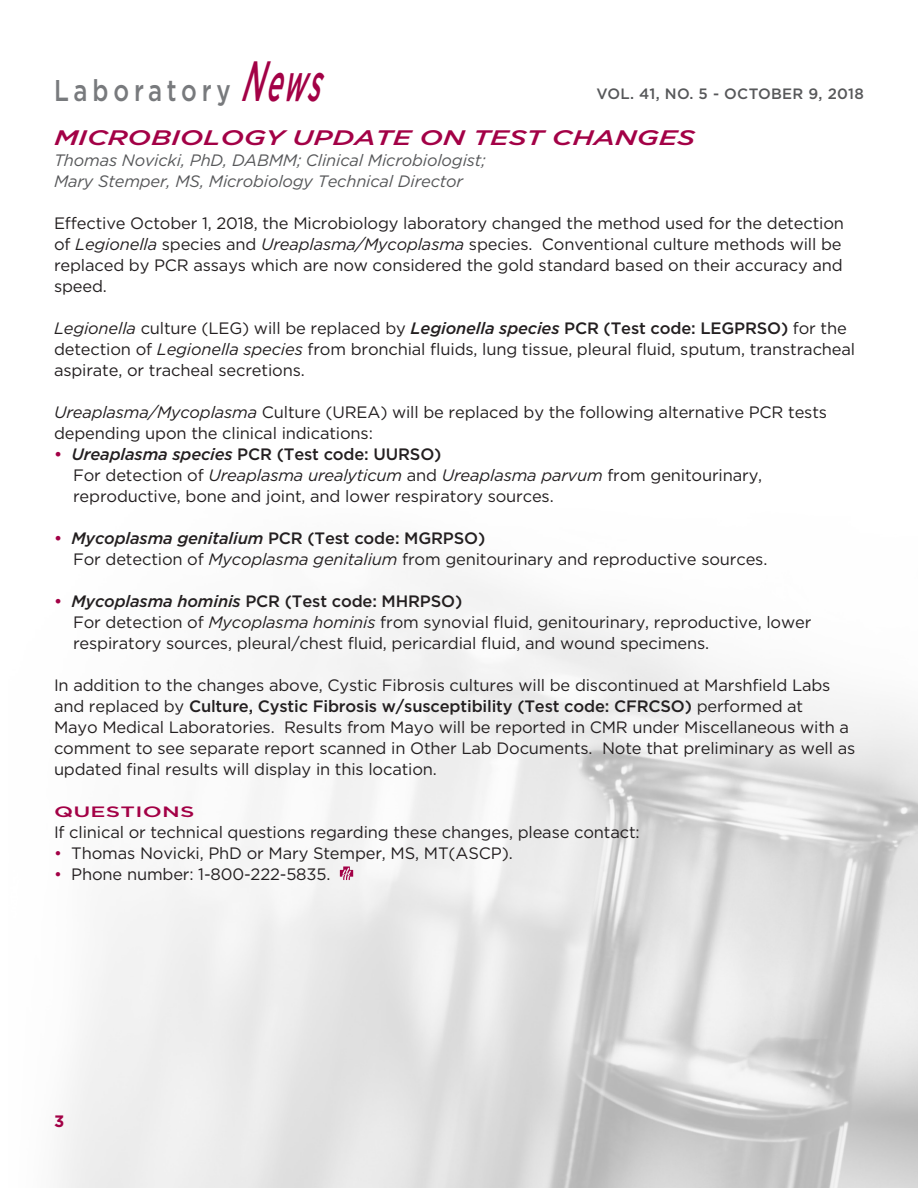
<style>
.page{position:relative;width:918px;height:1188px;background:#fff}
.page>*{position:absolute;margin:0;border:0;box-sizing:border-box;transform-origin:0 0}
.t1{font:500 30px "Gotham";letter-spacing:.2em;color:#787a7d;scale:.8 1}
.t2{font:italic 500 21px "Gotham";letter-spacing:-.01em;color:#a30146;scale:1.35 1}
.Body{font:16.5px/21px "Gotham";letter-spacing:-.01em;color:#231f20}
.t3{font:italic 16.5px/21px "Gotham";letter-spacing:-.01em;color:#57585a}
.t4{font:700 16.5px "Gotham";color:#a30146}
.t5{font:500 15px "Gotham";letter-spacing:.02em;color:#57585a}
.Body-2{font:500 15px "Gotham";letter-spacing:.01em;color:#a30146;scale:1.5 1}
.s1{font-style:italic;font-size:56.7px;color:#a30146}
.s2{font-style:italic;font-size:52.65px;color:#a30146}
.s3{font-style:italic}
.s4{font-weight:500;font-style:italic}
.s5{font-weight:500}
.s6{font-weight:500;color:#a30146}
.s7{color:#a30146}
</style>
<div class="page">
<img style="left:59px;top:568px;width:859px;height:620px">
<svg style="left:340px;top:866px;width:13px;height:14px"></svg>
<h1 class="t1" style="left:54px;top:71px;width:349px">Laboratory <span class="s1">N</span><span class="s2">ews</span></h1>
<p class="t5" style="left:597px;top:84px;width:269px">VOL. 41, NO. 5 - OCTOBER 9, 2018</p>
<p class="t2" style="left:54px;top:124px;width:476px">MICROBIOLOGY UPDATE ON TEST CHANGES</p>
<p class="t3" style="left:54px;top:149px;width:433px">Thomas Novicki, PhD, DABMM; Clinical Microbiologist;<br>Mary Stemper, MS, Microbiology Technical Director</p>
<p class="Body" style="left:54px;top:212px;width:792px">Effective October 1, 2018, the Microbiology laboratory changed the method used for the detection of <span class="s3">Legionella</span> species and <span class="s3">Ureaplasma/Mycoplasma</span> species. Conventional culture methods will be replaced by PCR assays which are now considered the gold standard based on their accuracy and speed.</p>
<p class="Body" style="left:54px;top:317px;width:803px"><span class="s3">Legionella</span> culture (LEG) will be replaced by <span class="s4">Legionella species</span> <span class="s5">PCR (Test code: LEGPRSO)</span> for the detection of <span class="s3">Legionella species</span> from bronchial fluids, lung tissue, pleural fluid, sputum, transtracheal aspirate, or tracheal secretions.</p>
<p class="Body" style="left:54px;top:401px;width:775px"><span class="s3">Ureaplasma/Mycoplasma</span> Culture (UREA) will be replaced by the following alternative PCR tests depending upon the clinical indications:</p>
<p class="Body" style="left:73px;top:443px;width:691px;text-indent:-19px"><span class="s6">•</span> <span class="s4">Ureaplasma species</span> <span class="s5">PCR (Test code: UURSO)<br></span>For detection of <span class="s3">Ureaplasma urealyticum</span> and <span class="s3">Ureaplasma parvum</span> from genitourinary, reproductive, bone and joint, and lower respiratory sources.</p>
<p class="Body" style="left:73px;top:527px;width:696px;text-indent:-19px"><span class="s6">•</span> <span class="s4">Mycoplasma genitalium</span> <span class="s5">PCR (Test code: MGRPSO)<br></span>For detection of <span class="s3">Mycoplasma genitalium</span> from genitourinary and reproductive sources.</p>
<p class="Body" style="left:73px;top:590px;width:740px;text-indent:-19px"><span class="s6">•</span> <span class="s4">Mycoplasma hominis</span> <span class="s5">PCR (Test code: MHRPSO)<br></span>For detection of <span class="s3">Mycoplasma hominis</span> from synovial fluid, genitourinary, reproductive, lower respiratory sources, pleural/chest fluid, pericardial fluid, and wound specimens.</p>
<p class="Body" style="left:54px;top:674px;width:803px">In addition to the changes above, Cystic Fibrosis cultures will be discontinued at Marshfield Labs and replaced by <span class="s5">Culture, Cystic Fibrosis w/susceptibility (Test code: CFRCSO)</span> performed at<br>Mayo Medical Laboratories. Results from Mayo will be reported in CMR under Miscellaneous with a comment to see separate report scanned in Other Lab Documents. Note that preliminary as well as updated final results will display in this location.</p>
<p class="Body-2" style="left:54px;top:802px;width:95px">QUESTIONS</p>
<p class="Body" style="left:54px;top:821px;width:587px">If clinical or technical questions regarding these changes, please contact:</p>
<p class="Body" style="left:54px;top:842px;width:460px"><span class="s7">•</span> Thomas Novicki, PhD or Mary Stemper, MS, MT(ASCP).</p>
<p class="Body" style="left:54px;top:863px;width:278px"><span class="s7">•</span> Phone number: 1-800-222-5835.</p>
<p class="t4" style="left:54px;top:1110px;width:12px">3</p>
</div>
